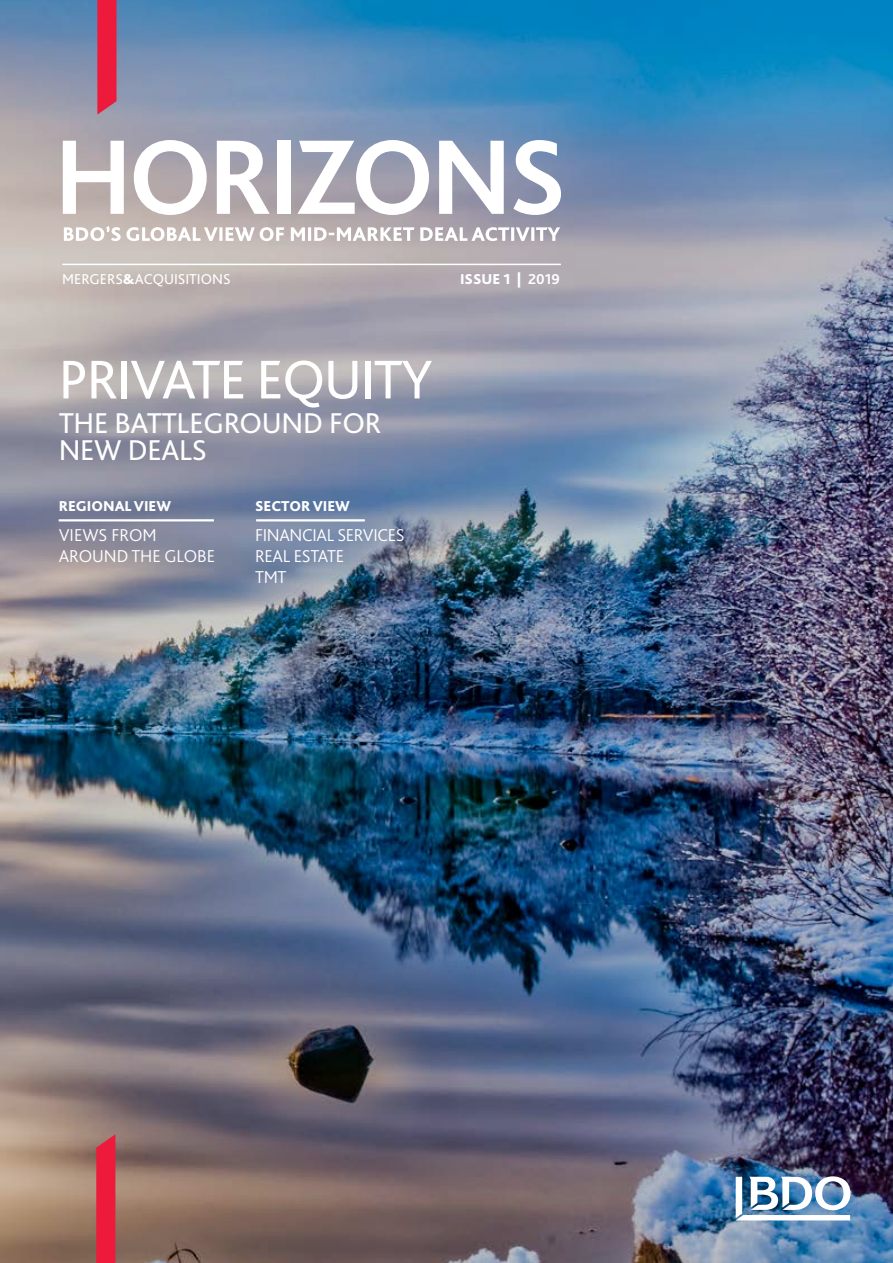
<style>
.page{position:relative;width:893px;height:1263px;background:#fff}
.page>*{position:absolute;margin:0;border:0;box-sizing:border-box;transform-origin:0 0}
.t1{font:700 111px "Bliss Pro";letter-spacing:-.04em;color:#fff}
.t2{font:57px "Bliss Pro";letter-spacing:-.025em;color:#fff}
.t3{font:30px/27px "Bliss Pro";letter-spacing:-.01em;color:#fff}
.t4{font:300 18px/21px "Bliss Pro";letter-spacing:-.02em;color:#fff}
.t5{font:300 18px/21px "Bliss Pro";color:#fff}
.t6{font:800 15px "Bliss Pro";color:#fff}
.t7{font:15px "Bliss Pro";color:#fff}
.s1{font-weight:800}
.s2{font-weight:700}
</style>
<div class="page">
<img style="left:0;top:0;width:893px;height:1263px">
<img style="left:736px;top:1176px;width:114px;height:44px">
<svg style="left:96px;top:1134px;width:19px;height:129px;background:#e7213e"></svg>
<svg style="left:97px;top:0;width:19px;height:115px;background:#e52444"></svg>
<hr style="left:59px;top:519px;width:155px;height:2px;background:#fff">
<hr style="left:256px;top:519px;width:109px;height:2px;background:#fff">
<svg style="left:64px;top:226px;width:496px;height:15px"></svg>
<hr style="left:62px;top:264px;width:499px;height:1px;background:#fff">
<h1 class="t1" style="left:54px;top:108px;width:514px">HORIZONS</h1>
<p class="t7" style="left:62px;top:270px;width:170px">MERGERS<span class="s1">&amp;</span>ACQUISITIONS</p>
<p class="t6" style="left:460px;top:270px;width:101px">ISSUE 1 | <span class="s2">2019</span></p>
<h2 class="t2" style="left:59px;top:344px;width:376px">PRIVATE EQUITY</h2>
<h3 class="t3" style="left:59px;top:409px;width:324px">THE BATTLEGROUND FOR<br>NEW DEALS</h3>
<p class="t6" style="left:59px;top:497px;width:114px">REGIONAL VIEW</p>
<p class="t5" style="left:59px;top:524px;width:158px">VIEWS FROM<br>AROUND THE GLOBE</p>
<p class="t6" style="left:255px;top:497px;width:96px">SECTOR VIEW</p>
<p class="t4" style="left:255px;top:524px;width:151px">FINANCIAL SERVICES<br>REAL ESTATE<br>TMT</p>
</div>
